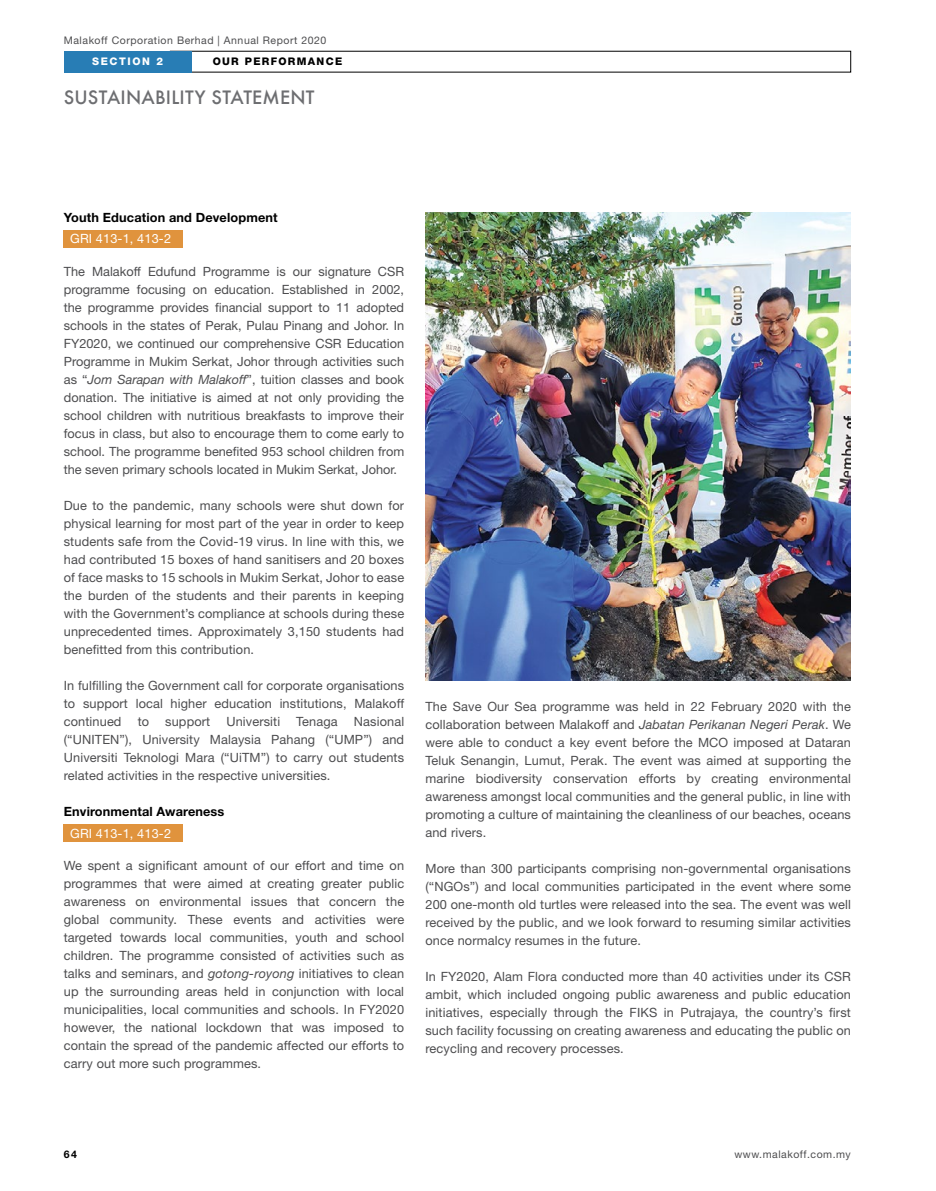
<style>
.page{position:relative;width:936px;height:1191px;background:#fff}
.page>*{position:absolute;margin:0;border:0;box-sizing:border-box;transform-origin:0 0}
.t1{font:500 18px "Futura";letter-spacing:.01em;color:#6d6e71}
.t2{font:12.75px/18px "Helvetica Neue LT Std";letter-spacing:.01em;color:#4d4d4f;text-align:justify}
.t3{font:700 12.75px "Helvetica Neue LT Std";letter-spacing:.01em;color:#000}
.t4{font:12.75px "Helvetica Neue LT Std";letter-spacing:.01em;color:#fff}
.t5{font:10.5px "Helvetica Neue LT Std";letter-spacing:.05em;color:#4d4d4f}
.t6{font:800 10.5px "Helvetica Neue LT Std";letter-spacing:.125em;color:#000}
.t7{font:800 10.5px "Helvetica Neue LT Std";letter-spacing:.15em;color:#fff}
.t8{font:700 10.5px "Helvetica Neue LT Std";color:#000}
.s1{font-style:italic}
</style>
<div class="page">
<div style="left:64px;top:51px;width:127px;height:21px;background:#287db5"></div>
<div style="left:64px;top:230px;width:119px;height:17px;background:#e0933d"></div>
<div style="left:64px;top:824px;width:119px;height:17px;background:#e0933d"></div>
<img style="left:425px;top:213px;width:425px;height:467px">
<p class="t5" style="left:64px;top:34px;width:264px">Malakoff Corporation Berhad | Annual Report 2020</p>
<p class="t7" style="left:92px;top:55px;width:72px">SECTION 2</p>
<p class="t6" style="left:213px;top:55px;width:131px">OUR PERFORMANCE</p>
<h1 class="t1" style="left:64px;top:85px;width:252px">SUSTAINABILITY STATEMENT</h1>
<p class="t3" style="left:64px;top:209px;width:215px">Youth Education and Development</p>
<p class="t4" style="left:70px;top:231px;width:102px">GRI 413-1, 413-2</p>
<p class="t2" style="left:64px;top:262px;width:342px">The Malakoff Edufund Programme is our signature CSR programme focusing on education. Established in 2002, the programme provides financial support to 11 adopted schools in the states of Perak, Pulau Pinang and Johor. In FY2020, we continued our comprehensive CSR Education Programme in Mukim Serkat, Johor through activities such as “<span class="s1">Jom Sarapan with Malakoff</span>”, tuition classes and book donation. The initiative is aimed at not only providing the school children with nutritious breakfasts to improve their focus in class, but also to encourage them to come early to school. The programme benefited 953 school children from the seven primary schools located in Mukim Serkat, Johor.</p>
<p class="t2" style="left:64px;top:496px;width:342px">Due to the pandemic, many schools were shut down for physical learning for most part of the year in order to keep students safe from the Covid-19 virus. In line with this, we had contributed 15 boxes of hand sanitisers and 20 boxes of face masks to 15 schools in Mukim Serkat, Johor to ease the burden of the students and their parents in keeping with the Government’s compliance at schools during these unprecedented times. Approximately 3,150 students had benefitted from this contribution.</p>
<p class="t2" style="left:64px;top:676px;width:342px">In fulfilling the Government call for corporate organisations to support local higher education institutions, Malakoff continued</p>
<p class="t2" style="left:64px;top:712px;width:342px;text-indent:290px">Nasional (“UNITEN”), University Malaysia Pahang (“UMP”) and Universiti Teknologi Mara (“UiTM”) to carry out students related activities in the respective universities.</p>
<p class="t3" style="left:64px;top:803px;width:162px">Environmental Awareness</p>
<p class="t4" style="left:70px;top:825px;width:102px">GRI 413-1, 413-2</p>
<p class="t2" style="left:64px;top:856px;width:342px">We spent a significant amount of our effort and time on programmes that were aimed at creating greater public awareness on environmental issues that concern the global community. These events and activities were targeted towards local communities, youth and school children. The programme consisted of activities such as talks and seminars, and <span class="s1">gotong-royong</span> initiatives to clean up the surrounding areas held in conjunction with local municipalities, local communities and schools. In FY2020 however, the national lockdown that was imposed to contain the spread of the pandemic affected our efforts to carry out more such programmes.</p>
<p class="t2" style="left:138px;top:712px;width:13px">to</p>
<p class="t2" style="left:165px;top:712px;width:46px">support</p>
<p class="t2" style="left:226px;top:712px;width:55px">Universiti</p>
<p class="t2" style="left:296px;top:712px;width:43px">Tenaga</p>
<p class="t2" style="left:425px;top:697px;width:427px">The Save Our Sea programme was held in 22 February 2020 with the collaboration between Malakoff and <span class="s1">Jabatan Perikanan Negeri Perak</span>. We were able to conduct a key event before the MCO imposed at Dataran Teluk Senangin, Lumut, Perak. The event was aimed at supporting the marine biodiversity conservation efforts by creating environmental awareness amongst local communities and the general public, in line with promoting a culture of maintaining the cleanliness of our beaches, oceans and rivers.</p>
<p class="t2" style="left:425px;top:859px;width:427px">More than 300 participants comprising non-governmental organisations (“NGOs”) and local communities participated in the event where some 200 one-month old turtles were released into the sea. The event was well received by the public, and we look forward to resuming similar activities once normalcy resumes in the future.</p>
<p class="t2" style="left:425px;top:967px;width:427px">In FY2020, Alam Flora conducted more than 40 activities under its CSR ambit, which included ongoing public awareness and public education initiatives, especially through the FIKS in Putrajaya, the country’s first such facility focussing on creating awareness and educating the public on recycling and recovery processes.</p>
<p class="t8" style="left:64px;top:1147px;width:15px">64</p>
<p class="t5" style="left:734px;top:1148px;width:118px">www.malakoff.com.my</p>
</div>
